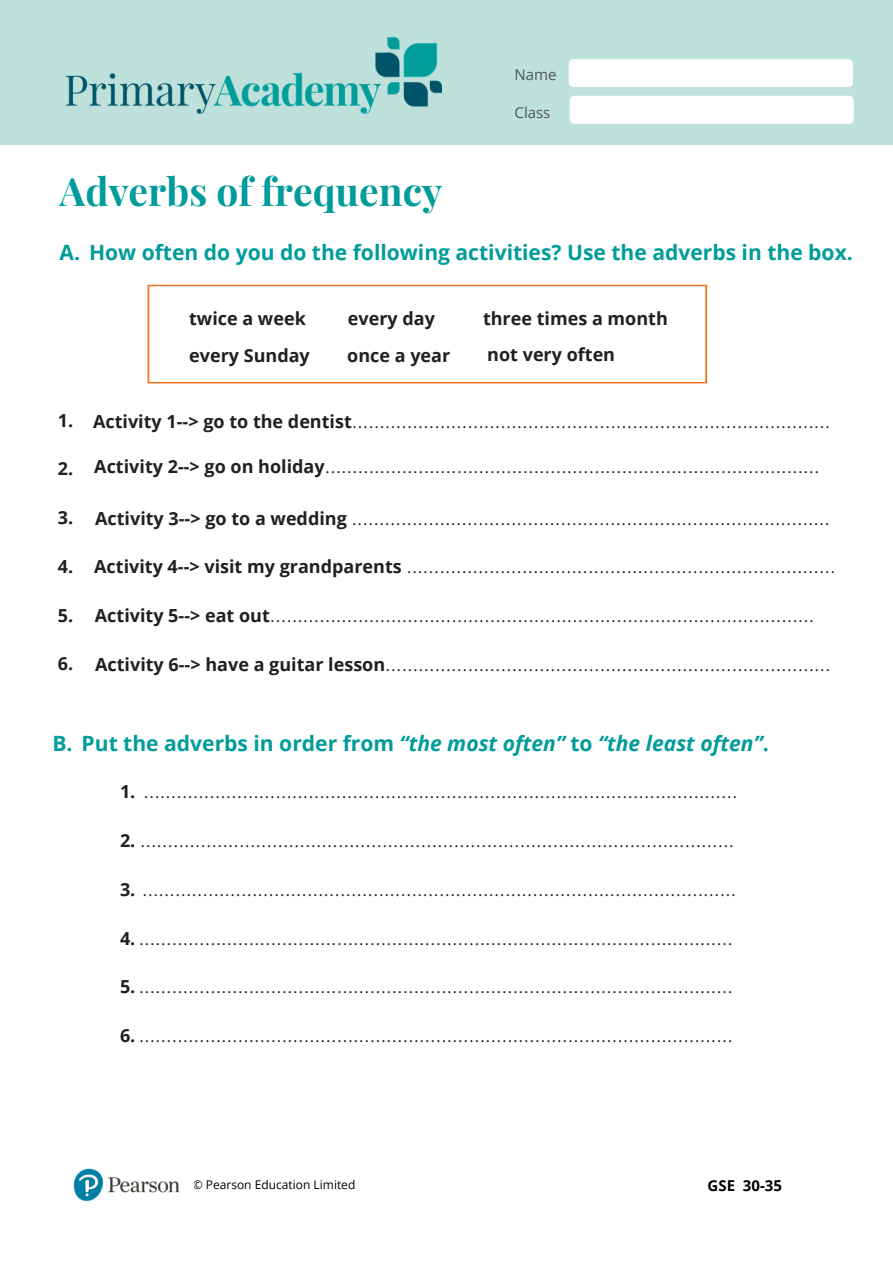
<style>
.page{position:relative;width:893px;height:1263px;background:#fff}
.page>*{position:absolute;margin:0;border:0;box-sizing:border-box;transform-origin:0 0}
.t1{font:700 39px "Playfair Display";color:#009c9b}
.t2{font:700 21px "Open Sans";color:#009c9b}
.t3{font:700 18px "Open Sans";color:#231f20}
.t4{font:16.5px "Myriad Pro";color:#231f20}
.t5{font:15px "Open Sans";color:#505759}
.t6{font:700 15px "Open Sans";color:#000}
.t7{font:12px "Open Sans";color:#000}
.s1{font-style:inherit}
.s2{font-family:"Open Sans";font-weight:700;font-size:18px}
.s3{font-family:"Myriad Pro";font-weight:400;font-size:16.5px}
.s4{font-style:italic}
</style>
<div class="page">
<div style="left:148px;top:285px;width:559px;height:98px;border:2px solid #f47321"></div>
<div style="left:0;top:0;width:892px;height:145px;background:#bfe1db"></div>
<div style="left:569px;top:59px;width:284px;height:28px;background:#fff;border-radius:5px"></div>
<div style="left:570px;top:96px;width:284px;height:28px;background:#fff;border-radius:5px"></div>
<img style="left:65px;top:36px;width:377px;height:81px">
<img style="left:73px;top:1168px;width:107px;height:34px">
<p class="t5" style="left:515px;top:64px;width:44px">Name</p>
<p class="t5" style="left:515px;top:102px;width:37px">Class</p>
<h1 class="t1" style="left:60px;top:167px;width:384px">Adverbs of frequency</h1>
<p class="t2" style="left:60px;top:237px;width:795px">A. How often do you do the <span class="s1">following activities</span>? Use the adverbs in the box.</p>
<p class="t3" style="left:189px;top:305px;width:118px">twice a week</p>
<p class="t3" style="left:348px;top:305px;width:89px">every day</p>
<p class="t3" style="left:483px;top:306px;width:186px">three times a month</p>
<p class="t3" style="left:189px;top:342px;width:122px">every Sunday</p>
<p class="t3" style="left:347px;top:342px;width:105px">once a year</p>
<p class="t3" style="left:487px;top:342px;width:129px">not very often</p>
<p class="t4" style="left:58px;top:412px;width:774px"><span class="s2">1. Activity 1--&gt; go to the dentist</span>……………………………………………………………………………</p>
<p class="t4" style="left:58px;top:458px;width:763px"><span class="s2">2. Activity 2--&gt; go on holiday</span>………………………………………………………………………………</p>
<p class="t4" style="left:58px;top:509px;width:774px"><span class="s2">3. Activity 3--&gt; go to a wedding</span> ……………………………………………………………………………</p>
<p class="t3" style="left:58px;top:554px;width:779px">4. Activity 4--&gt; visit my grandparents <span class="s3">……………………………………………………………………</span></p>
<p class="t4" style="left:58px;top:606px;width:758px"><span class="s2">5. Activity 5--&gt; eat out</span>………………………………………………………………………………………</p>
<p class="t3" style="left:58px;top:652px;width:774px">6. Activity 6--&gt; have a guitar lesson<span class="s3">………………………………………………………………………</span></p>
<p class="t2" style="left:52px;top:728px;width:718px">B. Put the adverbs in order from <span class="s4">“the most often”</span> to <span class="s4">“the least often”</span>.</p>
<p class="t4" style="left:120px;top:783px;width:619px"><span class="s2">1.</span> ………………………………………………………………………………………………</p>
<p class="t4" style="left:120px;top:831px;width:616px"><span class="s2">2.</span> ………………………………………………………………………………………………</p>
<p class="t4" style="left:120px;top:880px;width:618px"><span class="s2">3.</span> ………………………………………………………………………………………………</p>
<p class="t4" style="left:120px;top:929px;width:614px"><span class="s2">4.</span> ………………………………………………………………………………………………</p>
<p class="t4" style="left:120px;top:978px;width:614px"><span class="s2">5.</span> ………………………………………………………………………………………………</p>
<p class="t4" style="left:120px;top:1026px;width:614px"><span class="s2">6.</span> ………………………………………………………………………………………………</p>
<p class="t7" style="left:193px;top:1176px;width:164px">© Pearson Education Limited</p>
<p class="t6" style="left:708px;top:1174px;width:76px"><span class="s1">GSE</span> 30-35</p>
</div>
